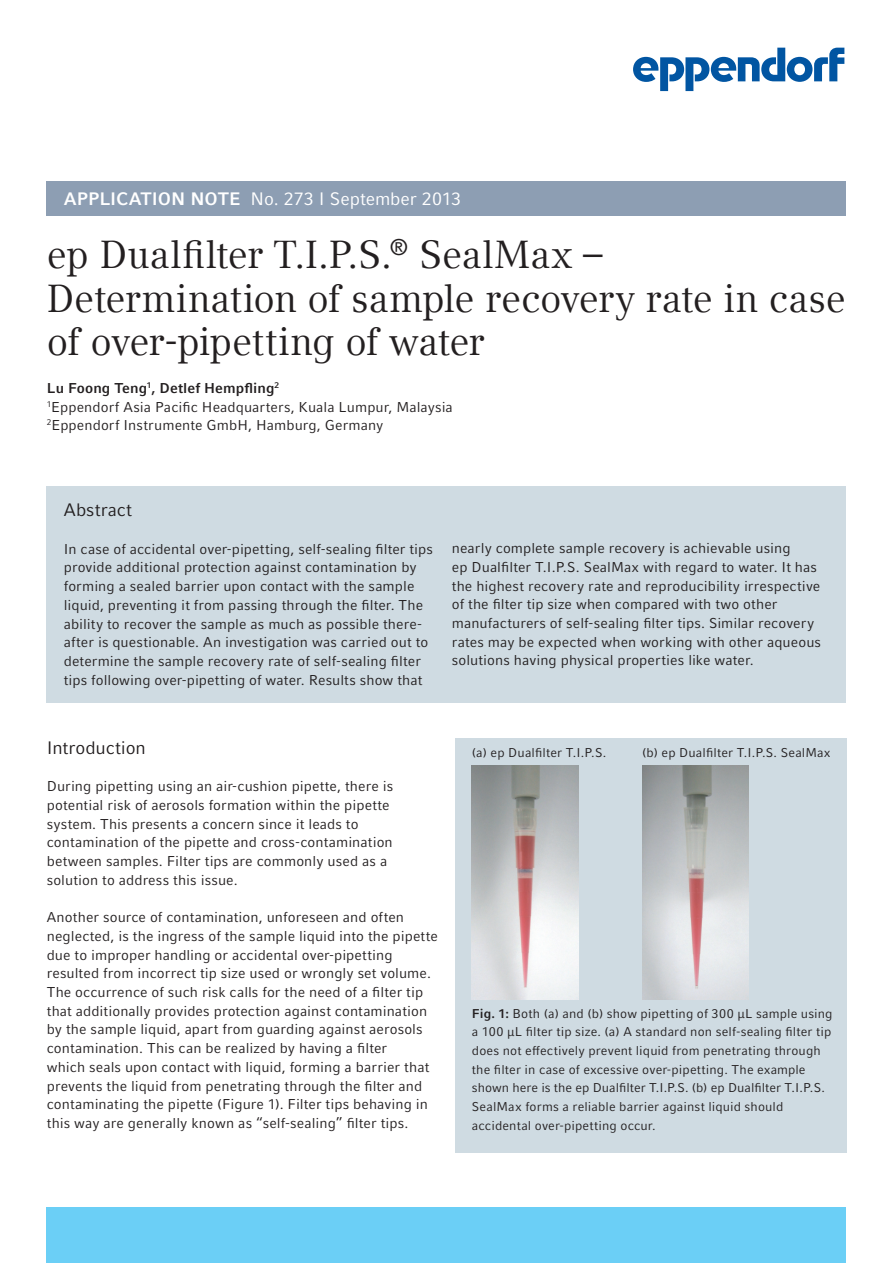
<style>
.page{position:relative;width:893px;height:1263px;background:#fff}
.page>*{position:absolute;margin:0;border:0;box-sizing:border-box;transform-origin:0 0}
.t1{font:39px/43.5px "Compatil Text LT Com";letter-spacing:-.01em;color:#231f20}
.t2{font:18px "Compatil Factfor Eppendorf";letter-spacing:-.005em;color:#fff}
.t3{font:18px "Compatil Factfor Eppendorf";color:#231f20}
.t4{font:14.25px/18.8px "Compatil Factfor Eppendorf";letter-spacing:.005em;color:#231f20}
.t5{font:12.75px/18.8px "Compatil Factfor Eppendorf";letter-spacing:.01em;color:#231f20}
.s1{font-weight:700}
</style>
<div class="page">
<div style="left:47px;top:486px;width:799px;height:216px;background:#cfdbe2"></div>
<div style="left:47px;top:1208px;width:799px;height:55px;background:#6bcff6"></div>
<div style="left:47px;top:182px;width:799px;height:34px;background:#8d9eb3"></div>
<div style="left:455px;top:738px;width:391px;height:414px;background:#cfdbe2"></div>
<img style="left:642px;top:765px;width:106px;height:234px">
<img style="left:472px;top:765px;width:106px;height:234px">
<svg style="left:633px;top:48px;width:211px;height:43px"></svg>
<p class="t2" style="left:64px;top:188px;width:399px"><span class="s1">APPLICATION NOTE</span> No. 273 I September 2013</p>
<h1 class="t1" style="left:47px;top:233px;width:801px">ep Dualfilter T.I.P.S.<sup>®</sup> SealMax –<br>Determination of sample recovery rate in case of over-pipetting of water</h1>
<p class="t4" style="left:47px;top:378px;width:408px"><span class="s1">Lu Foong Teng</span><sup>1</sup><span class="s1">, Detlef Hempfling</span><sup>2<br></sup><sup>1</sup>Eppendorf Asia Pacific Headquarters, Kuala Lumpur, Malaysia<br><sup>2</sup>Eppendorf Instrumente GmbH, Hamburg, Germany</p>
<p class="t3" style="left:64px;top:500px;width:70px">Abstract</p>
<p class="t4" style="left:64px;top:539px;width:371px">In case of accidental over-pipetting, self-sealing filter tips provide additional protection against contamination by forming a sealed barrier upon contact with the sample liquid, preventing it from passing through the filter. The ability to recover the sample as much as possible there&shy;after is questionable. An investigation was carried out to determine the sample recovery rate of self-sealing filter tips following over-pipetting of water. Results show that</p>
<p class="t4" style="left:452px;top:539px;width:371px">nearly complete sample recovery is achievable using<br>ep Dualfilter T.I.P.S. SealMax with regard to water. It has the highest recovery rate and reproducibility irrespective of the filter tip size when compared with two other manufacturers of self-sealing filter tips. Similar recovery rates may be expected when working with other aqueous solutions having physical properties like water.</p>
<p class="t3" style="left:47px;top:737px;width:101px">Introduction</p>
<p class="t4" style="left:47px;top:777px;width:348px">During pipetting using an air-cushion pipette, there is potential risk of aerosols formation within the pipette system. This presents a concern since it leads to contamination of the pipette and cross-contamination between samples. Filter tips are commonly used as a solution to address this issue.</p>
<p class="t4" style="left:47px;top:908px;width:393px">Another source of contamination, unforeseen and often neglected, is the ingress of the sample liquid into the pipette due to improper handling or accidental over-pipetting resulted from incorrect tip size used or wrongly set volume.<br>The occurrence of such risk calls for the need of a filter tip that additionally provides protection against contamination by the sample liquid, apart from guarding against aerosols contamination. This can be realized by having a filter<br>which seals upon contact with liquid, forming a barrier that prevents the liquid from penetrating through the filter and contaminating the pipette (Figure 1). Filter tips behaving in this way are generally known as “self-sealing” filter tips.</p>
<p class="t5" style="left:472px;top:743px;width:136px">(a) ep Dualfilter T.I.P.S.</p>
<p class="t5" style="left:642px;top:743px;width:190px">(b) ep Dualfilter T.I.P.S. SealMax</p>
<p class="t5" style="left:472px;top:1004px;width:362px"><span class="s1">Fig. 1:</span> Both (a) and (b) show pipetting of 300 µL sample using a 100 µL filter tip size. (a) A standard non self-sealing filter tip does not effectively prevent liquid from penetrating through the filter in case of excessive over-pipetting. The example shown here is the ep Dualfilter T.I.P.S. (b) ep Dualfilter T.I.P.S.<br>SealMax forms a reliable barrier against liquid should accidental over-pipetting occur.</p>
</div>
